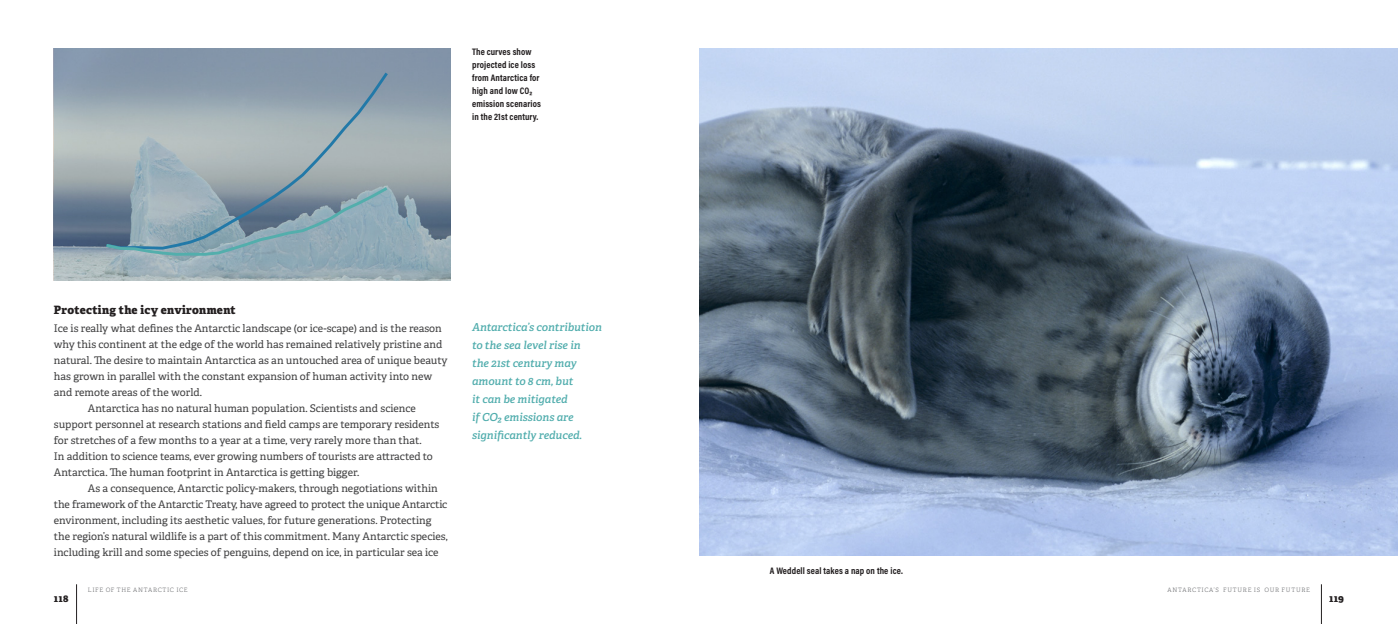
<style>
.page{position:relative;width:1398px;height:624px;background:#fff}
.page>*{position:absolute;margin:0;border:0;box-sizing:border-box;transform-origin:0 0}
.t1{font:800 11.5px "Adelle";letter-spacing:.02em;color:#231f20}
.t2{font:italic 600 11px/18px "Adelle";color:#51adad}
.t3{font:10.5px "Adelle";color:#3e3e3f}
.t4{font:800 10px "Adelle";letter-spacing:.015em;color:#231f20}
.t5{font:700 9.5px/13px "Acumin Pro Cond";letter-spacing:.01em;color:#231f20}
.t6{font:300 6px "Adelle";letter-spacing:.115em;color:#6c6d70}
</style>
<div class="page">
<hr style="left:76px;top:584px;width:1px;height:40px;background:#231f20">
<hr style="left:1321px;top:584px;width:1px;height:40px;background:#231f20">
<img style="left:699px;top:48px;width:698px;height:508px">
<svg style="left:54px;top:48px;width:397px;height:233px"></svg>
<svg style="left:104px;top:71px;width:285px;height:113px"></svg>
<svg style="left:104px;top:184px;width:285px;height:72px"></svg>
<p class="t5" style="left:472px;top:45px;width:70px">The curves show projected ice loss from Antarctica for high and low CO₂ emission scenarios in the 21st century.</p>
<p class="t1" style="left:54px;top:302px;width:183px">Protecting the icy environment</p>
<p class="t3" style="left:54px;top:321px;width:389px">Ice is really what defines the Antarctic landscape (or ice-scape) and is the reason</p>
<p class="t3" style="left:54px;top:337px;width:390px">why this continent at the edge of the world has remained relatively pristine and</p>
<p class="t3" style="left:54px;top:353px;width:395px">natural. The desire to maintain Antarctica as an untouched area of unique beauty</p>
<p class="t3" style="left:54px;top:369px;width:380px">has grown in parallel with the constant expansion of human activity into new</p>
<p class="t3" style="left:54px;top:385px;width:150px">and remote areas of the world.</p>
<p class="t3" style="left:88px;top:401px;width:329px">Antarctica has no natural human population. Scientists and science</p>
<p class="t3" style="left:54px;top:417px;width:387px">support personnel at research stations and field camps are temporary residents</p>
<p class="t3" style="left:54px;top:433px;width:369px">for stretches of a few months to a year at a time, very rarely more than that.</p>
<p class="t3" style="left:54px;top:449px;width:380px">In addition to science teams, ever growing numbers of tourists are attracted to</p>
<p class="t3" style="left:54px;top:465px;width:307px">Antarctica. The human footprint in Antarctica is getting bigger.</p>
<p class="t3" style="left:88px;top:481px;width:351px">As a consequence, Antarctic policy-makers, through negotiations within</p>
<p class="t3" style="left:54px;top:497px;width:395px">the framework of the Antarctic Treaty, have agreed to protect the unique Antarctic</p>
<p class="t3" style="left:54px;top:513px;width:379px">environment, including its aesthetic values, for future generations. Protecting</p>
<p class="t3" style="left:54px;top:529px;width:395px">the region’s natural wildlife is a part of this commitment. Many Antarctic species,</p>
<p class="t3" style="left:54px;top:545px;width:386px">including krill and some species of penguins, depend on ice, in particular sea ice</p>
<p class="t2" style="left:472px;top:318px;width:131px">Antarctica’s contribution to the sea level rise in<br>the 21st century may amount to 8 cm, but<br>it can be mitigated<br>if CO₂ emissions are significantly reduced.</p>
<p class="t5" style="left:770px;top:564px;width:134px">A Weddell seal takes a nap on the ice.</p>
<p class="t6" style="left:88px;top:586px;width:101px">LIFE OF THE ANTARCTIC ICE</p>
<p class="t6" style="left:1167px;top:586px;width:11px">ANTARCTICA</p>
<p class="t6" style="left:1213px;top:586px;width:93px">’S FUTURE IS OUR FUTURE</p>
<p class="t4" style="left:54px;top:591px;width:16px">118</p>
<p class="t4" style="left:1329px;top:591px;width:16px">119</p>
</div>
